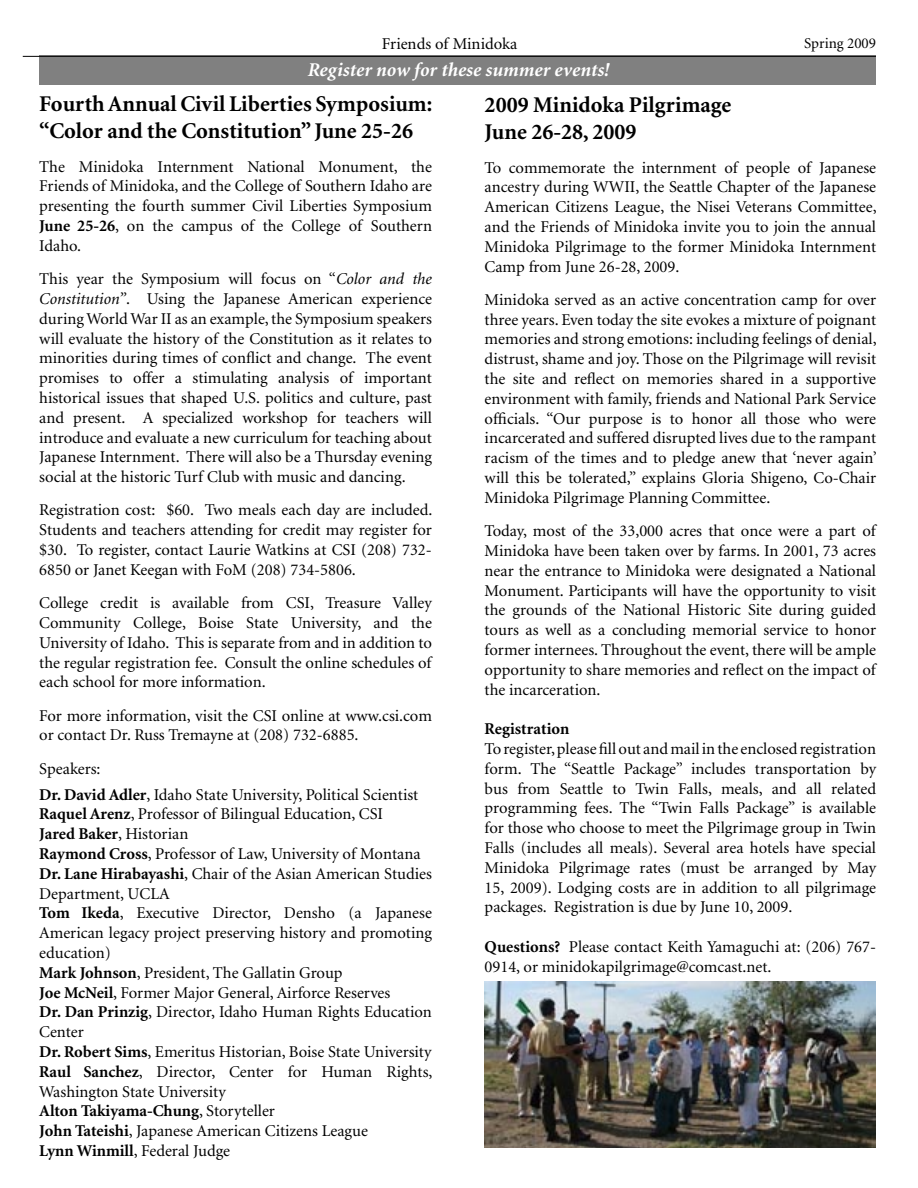
<style>
.page{position:relative;width:918px;height:1188px;background:#fff}
.page>*{position:absolute;margin:0;border:0;box-sizing:border-box;transform-origin:0 0}
.t1{font:700 22.5px/27px "Minion";color:#000}
.t2{font:italic 700 19.5px "Minion";color:#fff}
.t3{font:16.5px/19.8px "Minion";color:#000;text-align:justify}
.t4{font:700 16.5px "Minion";color:#000}
.t5{font:15px "Minion";color:#000}
.s1{font-weight:700}
.s2{font-style:italic}
</style>
<div class="page">
<hr style="left:23px;top:56px;width:853px;height:1px;background:#000">
<img style="left:485px;top:982px;width:391px;height:166px">
<div style="left:39px;top:56px;width:837px;height:29px;background:#808080"></div>
<p class="t3" style="left:382px;top:35px;width:137px">Friends of Minidoka</p>
<p class="t5" style="left:804px;top:36px;width:73px">Spring 2009</p>
<p class="t2" style="left:308px;top:60px;width:303px">Register now for these summer events!</p>
<h1 class="t1" style="left:39px;top:91px;width:394px">Fourth Annual Civil Liberties Symposium: “Color and the Constitution” June 25-26</h1>
<p class="t3" style="left:39px;top:157px;width:394px">The Minidoka Internment National Monument, the Friends of Minidoka, and the College of Southern Idaho are presenting the fourth summer Civil Liberties Symposium <span class="s1">June 25-26</span>, on the campus of the College of Southern Idaho.</p>
<p class="t3" style="left:39px;top:270px;width:394px">This year the Symposium will focus on “<span class="s2">Color and the Constitution”</span>. Using the Japanese American experience during World War II as an example, the Symposium speakers will evaluate the history of the Constitution as it relates to minorities during times of conflict and change. The event promises to offer a stimulating analysis of important historical issues that shaped U.S. politics and culture, past and present. A specialized workshop for teachers will introduce and evaluate a new curriculum for teaching about Japanese Internment. There will also be a Thursday evening social at the historic Turf Club with music and dancing.</p>
<p class="t3" style="left:39px;top:501px;width:395px">Registration cost: $60. Two meals each day are included.<br>Students and teachers attending for credit may register for $30. To register, contact Laurie Watkins at CSI (208) 732- 6850 or Janet Keegan with FoM (208) 734-5806.</p>
<p class="t3" style="left:39px;top:594px;width:394px">College credit is available from CSI, Treasure Valley Community College, Boise State University, and the University of Idaho. This is separate from and in addition to the regular registration fee. Consult the online schedules of each school for more information.</p>
<p class="t3" style="left:39px;top:706px;width:394px">For more information, visit the CSI online at www.csi.com or contact Dr. Russ Tremayne at (208) 732-6885.</p>
<p class="t3" style="left:39px;top:756px;width:381px;line-height:25.8px">Speakers:<br><span class="s1">Dr. David Adler</span>, Idaho State University, Political Scientist</p>
<p class="t3" style="left:39px;top:805px;width:395px;text-align:left"><span class="s1">Raquel Arenz</span>, Professor of Bilingual Education, CSI<br><span class="s1">Jared Baker</span>, Historian<br><span class="s1">Raymond Cross</span>, Professor of Law, University of Montana <span class="s1">Dr. Lane Hirabayashi</span>, Chair of the Asian American Studies Department, UCLA<br><span class="s1">Tom Ikeda</span>, Executive Director, Densho (a Japanese American legacy project preserving history and promoting education)<br><span class="s1">Mark Johnson</span>, President, The Gallatin Group<br><span class="s1">Joe McNeil</span>, Former Major General, Airforce Reserves<br><span class="s1">Dr. Dan Prinzig</span>, Director, Idaho Human Rights Education Center<br><span class="s1">Dr. Robert Sims</span>, Emeritus Historian, Boise State University <span class="s1">Raul Sanchez</span>, Director, Center for Human Rights, Washington State University<br><span class="s1">Alton Takiyama-Chung</span>, Storyteller<br><span class="s1">John Tateishi</span>, Japanese American Citizens League<br><span class="s1">Lynn Winmill</span>, Federal Judge</p>
<h1 class="t1" style="left:485px;top:92px;width:248px">2009 Minidoka Pilgrimage<br>June 26-28, 2009</h1>
<p class="t3" style="left:485px;top:158px;width:394px">To commemorate the internment of people of Japanese ancestry during WWII, the Seattle Chapter of the Japanese American Citizens League, the Nisei Veterans Committee, and the Friends of Minidoka invite you to join the annual Minidoka Pilgrimage to the former Minidoka Internment Camp from June 26-28, 2009.</p>
<p class="t3" style="left:485px;top:290px;width:394px">Minidoka served as an active concentration camp for over three years. Even today the site evokes a mixture of poignant memories and strong emotions: including feelings of denial, distrust, shame and joy. Those on the Pilgrimage will revisit the site and reflect on memories shared in a supportive environment with family, friends and National Park Service officials. “Our purpose is to honor all those who were incarcerated and suffered disrupted lives due to the rampant racism of the times and to pledge anew that ‘never again’ will this be tolerated,” explains Gloria Shigeno, Co-Chair Minidoka Pilgrimage Planning Committee.</p>
<p class="t3" style="left:485px;top:522px;width:393px">Today, most of the 33,000 acres that once were a part of Minidoka have been taken over by farms. In 2001, 73 acres near the entrance to Minidoka were designated a National Monument. Participants will have the opportunity to visit the grounds of the National Historic Site during guided tours as well as a concluding memorial service to honor former internees. Throughout the event, there will be ample opportunity to share memories and reflect on the impact of the incarceration.</p>
<p class="t4" style="left:485px;top:720px;width:86px">Registration</p>
<p class="t3" style="left:485px;top:739px;width:393px">To register, please fill out and mail in the enclosed registration form. The “Seattle Package” includes transportation by bus from Seattle to Twin Falls, meals, and all related programming fees. The “Twin Falls Package” is available for those who choose to meet the Pilgrimage group in Twin Falls (includes all meals). Several area hotels have special Minidoka Pilgrimage rates (must be arranged by May 15, 2009). Lodging costs are in addition to all pilgrimage packages. Registration is due by June 10, 2009.</p>
<p class="t3" style="left:485px;top:937px;width:393px"><span class="s1">Questions?</span> Please contact Keith Yamaguchi at: (206) 767-<br>0914, or minidokapilgrimage@comcast.net.</p>
</div>
